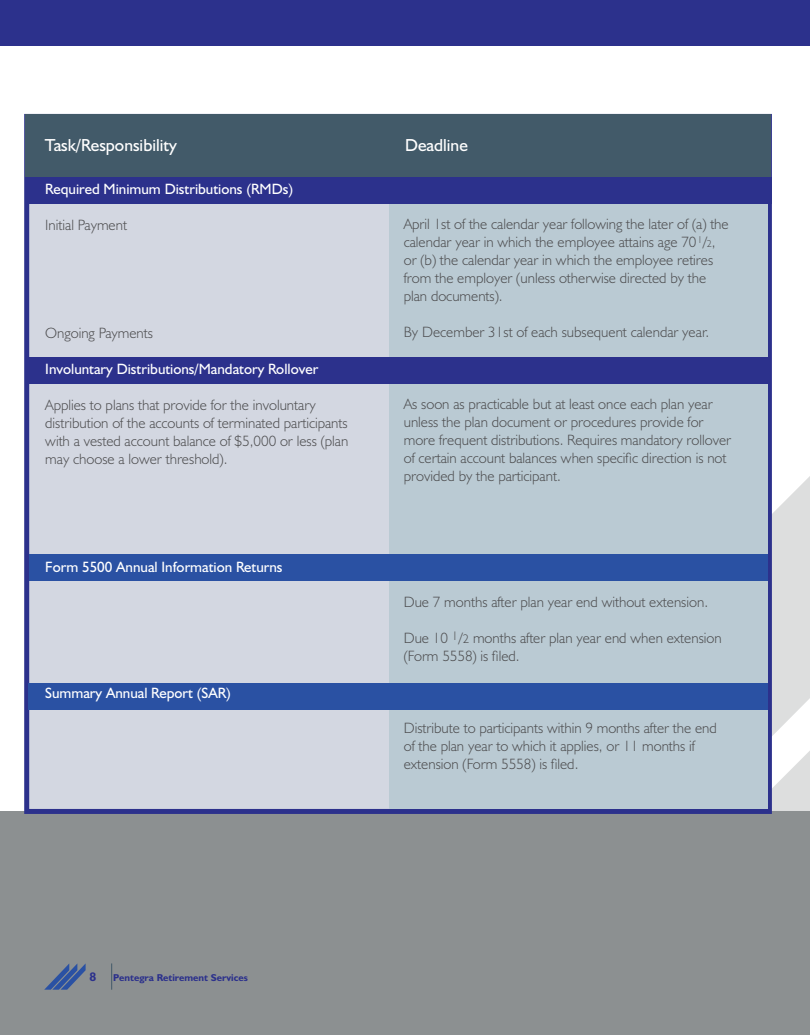
<style>
.page{position:relative;width:810px;height:1035px;background:#fff}
.page>*{position:absolute;margin:0;border:0;box-sizing:border-box;transform-origin:0 0}
.t1{font:17.5px "Humanist 521 BT";color:#fff}
.t2{font:300 15px/18px "Humanist 521 BT";color:#4d4d4f}
.t3{font:15px "Humanist 521 BT";color:#fff}
.t4{font:700 12.5px "Humanist 521 BT";color:#2c318c}
.t5{font:700 10px "Humanist 521 BT";color:#2c318c}
.s1{font-size:10px}
.s2{font-size:12.5px}
</style>
<div class="page">
<svg style="left:772px;top:476px;width:38px;height:260px;background:#e1e2e2"></svg>
<svg style="left:772px;top:751px;width:38px;height:61px;fill:#dddede"></svg>
<div style="left:0;top:812px;width:810px;height:223px;background:#8c9091"></div>
<div style="left:0;top:0;width:810px;height:45px;background:#2c318c"></div>
<svg style="left:111px;top:963px;width:1px;height:27px"></svg>
<svg style="left:44px;top:963px;width:42px;height:27px"></svg>
<div style="left:24px;top:114px;width:748px;height:700px;background:#d3d7e1;border:5px solid #2c318c"></div>
<div style="left:389px;top:119px;width:379px;height:690px;background:#bacad3"></div>
<div style="left:25px;top:114px;width:746px;height:82px;background:#425a69"></div>
<div style="left:26px;top:357px;width:743px;height:26px;background:#2c318c"></div>
<div style="left:29px;top:555px;width:739px;height:26px;background:#2a51a3"></div>
<div style="left:28px;top:683px;width:740px;height:26px;background:#2a51a3"></div>
<div style="left:25px;top:177px;width:747px;height:26px;background:#2c318c"></div>
<p class="t1" style="left:45px;top:135px;width:134px">Task/Responsibility</p>
<p class="t1" style="left:405px;top:135px;width:64px">Deadline</p>
<p class="t3" style="left:45px;top:179px;width:249px">Required Minimum Distributions (RMDs)</p>
<p class="t2" style="left:45px;top:215px;width:83px">Initial Payment</p>
<p class="t2" style="left:404px;top:214px;width:327px">April 1st of the calendar year following the later of (a) the calendar year in which the employee attains age 70 <sup>1</sup>/<span class="s1">2</span>, or (b) the calendar year in which the employee retires from the employer (unless otherwise directed by the plan documents).</p>
<p class="t2" style="left:404px;top:322px;width:307px">By December 31st of each subsequent calendar year.</p>
<p class="t2" style="left:45px;top:323px;width:109px">Ongoing Payments</p>
<p class="t3" style="left:45px;top:359px;width:275px">Involuntary Distributions/Mandatory Rollover</p>
<p class="t2" style="left:45px;top:395px;width:305px">Applies to plans that provide for the involuntary distribution of the accounts of terminated participants with a vested account balance of $5,000 or less (plan may choose a lower threshold).</p>
<p class="t2" style="left:404px;top:394px;width:329px">As soon as practicable but at least once each plan year unless the plan document or procedures provide for more frequent distributions. Requires mandatory rollover of certain account balances when specific direction is not provided by the participant.</p>
<p class="t3" style="left:45px;top:557px;width:239px">Form 5500 Annual Information Returns</p>
<p class="t3" style="left:45px;top:683px;width:187px">Summary Annual Report (SAR)</p>
<p class="t4" style="left:89px;top:969px;width:8px">8</p>
<p class="t5" style="left:113px;top:971px;width:136px">Pentegra Retirement Services</p>
<p class="t2" style="left:404px;top:592px;width:306px">Due 7 months after plan year end without extension.</p>
<p class="t2" style="left:404px;top:628px;width:320px">Due 10 <sup>1</sup>/<span class="s2">2</span> months after plan year end when extension (Form 5558) is filed.</p>
<p class="t2" style="left:404px;top:718px;width:315px">Distribute to participants within 9 months after the end of the plan year to which it applies, or 11 months if extension (Form 5558) is filed.</p>
</div>
